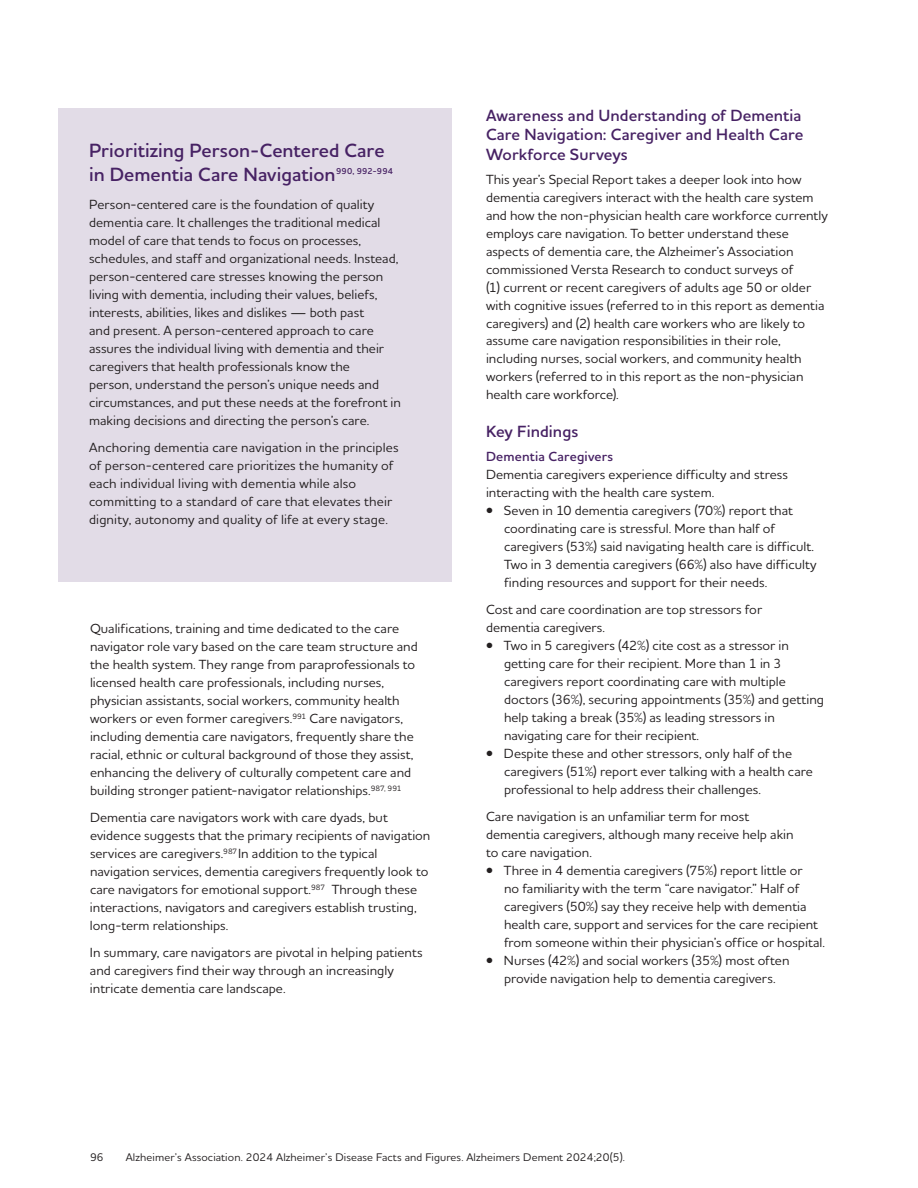
<style>
.page{position:relative;width:918px;height:1188px;background:#fff}
.page>*{position:absolute;margin:0;border:0;box-sizing:border-box;transform-origin:0 0}
.Section_Header{font:600 19.5px/24px "Houschka Alt Pro";color:#472264}
.Section_Header-2{font:600 16.5px/19.5px "Houschka Alt Pro";letter-spacing:.005em;color:#472264;text-align:justify}
.Body_Copy__with_space_after{font:500 13.5px/18px "Houschka Alt Pro";color:#231f20}
.Intro_Paragraph{font:500 13.5px/18px "Houschka Alt Pro";color:#231f20}
.Subhead{font:600 13.5px "Houschka Alt Pro";letter-spacing:.015em;color:#472264}
.t1{font:500 11.25px "Houschka Alt Pro";letter-spacing:.01em;color:#231f20}
.Section_Header-3{font:600 8.7px "Houschka Alt Pro";letter-spacing:.02em;color:#472264}
</style>
<div class="page">
<div style="left:58px;top:108px;width:394px;height:473px;background:#e2dce7"></div>
<p class="Section_Header" style="left:89px;top:138px;width:297px">Prioritizing Person-Centered Care in Dementia Care Navigation</p>
<p class="Section_Header-3" style="left:336px;top:166px;width:58px">990, 992-994</p>
<p class="Body_Copy__with_space_after" style="left:89px;top:195px;width:313px">Person-centered care is the foundation of quality dementia care. It challenges the traditional medical model of care that tends to focus on processes, schedules, and staff and organizational needs. Instead, person-centered care stresses knowing the person living with dementia, including their values, beliefs, interests, abilities, likes and dislikes — both past<br>and present. A person-centered approach to care assures the individual living with dementia and their caregivers that health professionals know the<br>person, understand the person’s unique needs and circumstances, and put these needs at the forefront in making decisions and directing the person’s care.</p>
<p class="Body_Copy__with_space_after" style="left:89px;top:438px;width:311px">Anchoring dementia care navigation in the principles of person-centered care prioritizes the humanity of each individual living with dementia while also committing to a standard of care that elevates their dignity, autonomy and quality of life at every stage.</p>
<p class="Body_Copy__with_space_after" style="left:90px;top:619px;width:329px">Qualifications, training and time dedicated to the care navigator role vary based on the care team structure and the health system. They range from paraprofessionals to licensed health care professionals, including nurses, physician assistants, social workers, community health workers or even former caregivers.<sup>991</sup> Care navigators, including dementia care navigators, frequently share the racial, ethnic or cultural background of those they assist, enhancing the delivery of culturally competent care and building stronger patient-navigator relationships.<sup>987,</sup> <sup>991</sup></p>
<p class="Body_Copy__with_space_after" style="left:90px;top:808px;width:342px">Dementia care navigators work with care dyads, but evidence suggests that the primary recipients of navigation services are caregivers.<sup>987</sup>In addition to the typical navigation services, dementia caregivers frequently look to care navigators for emotional support.<sup>987</sup> Through these interactions, navigators and caregivers establish trusting, long-term relationships.</p>
<p class="Body_Copy__with_space_after" style="left:90px;top:943px;width:334px">In summary, care navigators are pivotal in helping patients and caregivers find their way through an increasingly intricate dementia care landscape.</p>
<p class="Section_Header-2" style="left:486px;top:105px;width:319px">Awareness and Understanding of Dementia Care Navigation: Caregiver and Health Care Workforce Surveys</p>
<p class="Intro_Paragraph" style="left:486px;top:170px;width:344px">This year’s Special Report takes a deeper look into how dementia caregivers interact with the health care system and how the non-physician health care workforce currently employs care navigation. To better understand these aspects of dementia care, the Alzheimer’s Association commissioned Versta Research to conduct surveys of<br>(1) current or recent caregivers of adults age 50 or older with cognitive issues (referred to in this report as dementia caregivers) and (2) health care workers who are likely to assume care navigation responsibilities in their role, including nurses, social workers, and community health workers (referred to in this report as the non-physician health care workforce).</p>
<p class="Section_Header-2" style="left:486px;top:422px;width:94px">Key Findings</p>
<p class="Subhead" style="left:486px;top:448px;width:129px">Dementia Caregivers</p>
<p class="Body_Copy__with_space_after" style="left:486px;top:465px;width:303px">Dementia caregivers experience difficulty and stress interacting with the health care system.</p>
<p class="Body_Copy__with_space_after" style="left:504px;top:501px;width:314px;text-indent:-18px">• Seven in 10 dementia caregivers (70%) report that coordinating care is stressful. More than half of caregivers (53%) said navigating health care is difficult.<br>Two in 3 dementia caregivers (66%) also have difficulty finding resources and support for their needs.</p>
<p class="Body_Copy__with_space_after" style="left:486px;top:600px;width:278px">Cost and care coordination are top stressors for dementia caregivers.</p>
<p class="Body_Copy__with_space_after" style="left:504px;top:636px;width:322px;text-indent:-18px">• Two in 5 caregivers (42%) cite cost as a stressor in getting care for their recipient. More than 1 in 3 caregivers report coordinating care with multiple doctors (36%), securing appointments (35%) and getting help taking a break (35%) as leading stressors in navigating care for their recipient.</p>
<p class="Body_Copy__with_space_after" style="left:504px;top:744px;width:310px;text-indent:-18px">• Despite these and other stressors, only half of the caregivers (51%) report ever talking with a health care professional to help address their challenges.</p>
<p class="Body_Copy__with_space_after" style="left:486px;top:807px;width:309px">Care navigation is an unfamiliar term for most dementia caregivers, although many receive help akin to care navigation.</p>
<p class="Body_Copy__with_space_after" style="left:504px;top:861px;width:322px;text-indent:-18px">• Three in 4 dementia caregivers (75%) report little or<br>no familiarity with the term “care navigator.” Half of caregivers (50%) say they receive help with dementia health care, support and services for the care recipient from someone within their physician’s office or hospital.</p>
<p class="Body_Copy__with_space_after" style="left:486px;top:951px;width:305px;text-align:center">• Nurses (42%) and social workers (35%) most often provide navigation help to dementia caregivers.</p>
<p class="t1" style="left:90px;top:1150px;width:15px">96</p>
<p class="t1" style="left:126px;top:1150px;width:501px">Alzheimer’s Association. 2024 Alzheimer’s Disease Facts and Figures. Alzheimers Dement 2024;20(5).</p>
</div>
